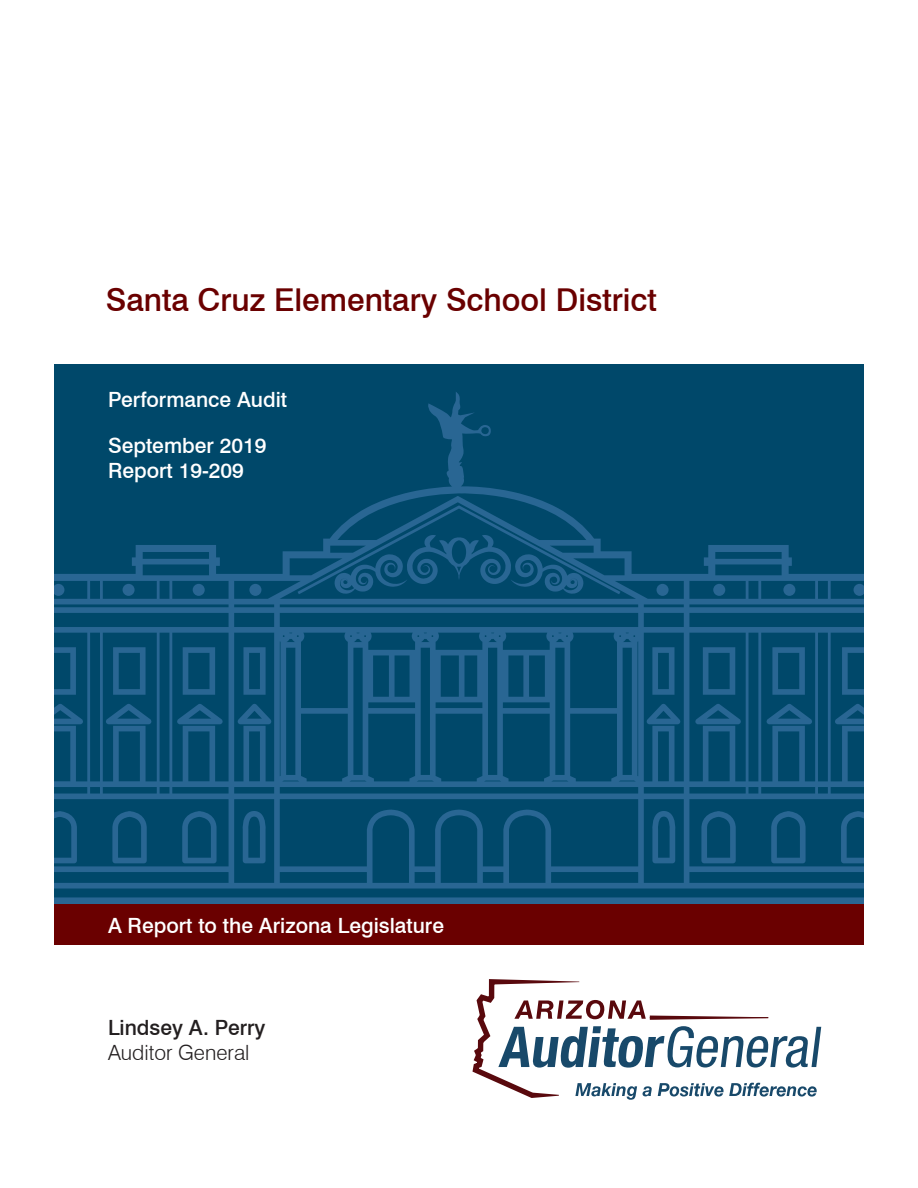
<style>
.page{position:relative;width:918px;height:1188px;background:#fff}
.page>*{position:absolute;margin:0;border:0;box-sizing:border-box;transform-origin:0 0}
.t1{font:500 31.5px "Swiss 721 BT";color:#6a0000}
.t2{font:500 21px/45.5px "Swiss 721 BT";color:#fff}
.t3{font:500 21px "Swiss 721 BT";color:#231f20}
.t4{font:300 21px "Swiss 721 BT";color:#231f20}
</style>
<div class="page">
<svg style="left:473px;top:979px;width:348px;height:121px"></svg>
<div style="left:54px;top:364px;width:810px;height:540px;background:#00486a"></div>
<svg style="left:54px;top:392px;width:810px;height:512px"></svg>
<div style="left:54px;top:904px;width:810px;height:41px;background:#6a0000"></div>
<h1 class="t1" style="left:106px;top:280px;width:553px">Santa Cruz Elementary School District</h1>
<p class="t2" style="left:108px;top:377px;width:181px">Performance Audit<br>September 2019</p>
<p class="t2" style="left:108px;top:448px;width:137px">Report 19-209</p>
<p class="t2" style="left:108px;top:902px;width:338px">A Report to the Arizona Legislature</p>
<p class="t3" style="left:108px;top:1015px;width:159px">Lindsey A. Perry</p>
<p class="t4" style="left:108px;top:1040px;width:143px">Auditor General</p>
</div>
